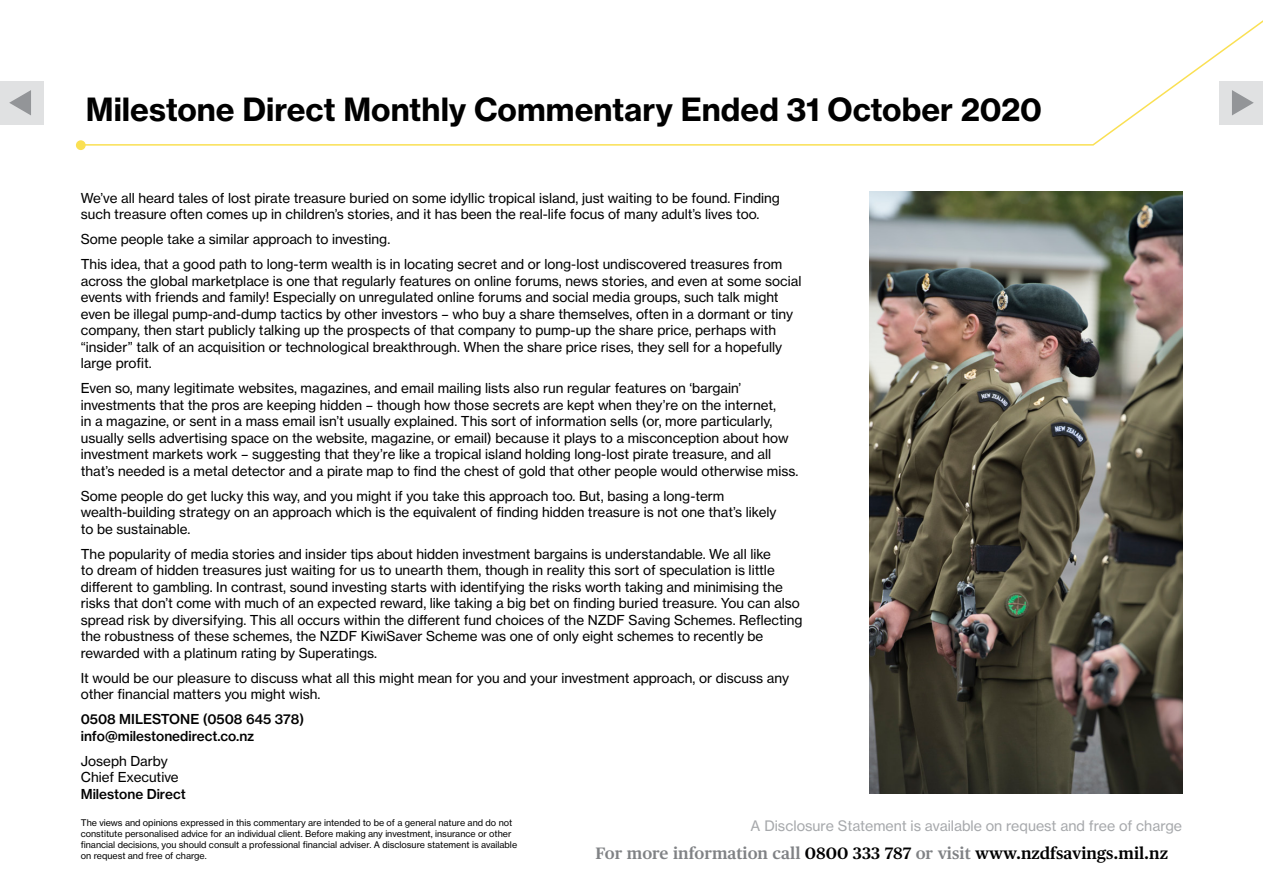
<style>
.page{position:relative;width:1263px;height:893px;background:#fff}
.page>*{position:absolute;margin:0;border:0;box-sizing:border-box;transform-origin:0 0}
.t1{font:700 31.5px "Haas Grot Text 75";color:#000}
.t2{font:600 16.5px "Publico Text";color:#000}
.t3{font:14.25px "Haas Grot Text 55 Roman";color:#a7a9ac}
.t4{font:13.5px/16.5px "Haas Grot Text 55 Roman";color:#000}
.t5{font:500 13.5px/16.5px "Haas Grot Text 65";color:#000}
.t6{font:9px/10.8px "Haas Grot Text 55 Roman";color:#000}
.s1{color:#808285}
</style>
<div class="page">
<div style="left:0;top:81px;width:43px;height:43px;background:#e0e1e2"></div>
<svg style="left:9px;top:90px;width:22px;height:25px"></svg>
<div style="left:76px;top:140px;width:10px;height:10px;background:#fae053;border-radius:50%"></div>
<svg style="left:79px;top:20px;width:1184px;height:126px"></svg>
<img style="left:870px;top:192px;width:312px;height:601px">
<h1 class="t1" style="left:86px;top:90px;width:958px">Milestone Direct Monthly Commentary Ended 31 October 2020</h1>
<p class="t4" style="left:81px;top:189px;width:700px">We’ve all heard tales of lost pirate treasure buried on some idyllic tropical island, just waiting to be found. Finding such treasure often comes up in children’s stories, and it has been the real-life focus of many adult’s lives too.</p>
<p class="t4" style="left:81px;top:227px;width:703px;line-height:25px">Some people take a similar approach to investing.<br>This idea, that a good path to long-term wealth is in locating secret and or long-lost undiscovered treasures from</p>
<p class="t4" style="left:81px;top:272px;width:722px">across the global marketplace is one that regularly features on online forums, news stories, and even at some social events with friends and family! Especially on unregulated online forums and social media groups, such talk might even be illegal pump-and-dump tactics by other investors – who buy a share themselves, often in a dormant or tiny company, then start publicly talking up the prospects of that company to pump-up the share price, perhaps with “insider” talk of an acquisition or technological breakthrough. When the share price rises, they sell for a hopefully large profit.</p>
<p class="t4" style="left:81px;top:380px;width:719px">Even so, many legitimate websites, magazines, and email mailing lists also run regular features on ‘bargain’ investments that the pros are keeping hidden – though how those secrets are kept when they’re on the internet,<br>in a magazine, or sent in a mass email isn’t usually explained. This sort of information sells (or, more particularly, usually sells advertising space on the website, magazine, or email) because it plays to a misconception about how investment markets work – suggesting that they’re like a tropical island holding long-lost pirate treasure, and all that’s needed is a metal detector and a pirate map to find the chest of gold that other people would otherwise miss.</p>
<p class="t4" style="left:81px;top:487px;width:697px">Some people do get lucky this way, and you might if you take this approach too. But, basing a long-term wealth-building strategy on an approach which is the equivalent of finding hidden treasure is not one that’s likely to be sustainable.</p>
<p class="t4" style="left:81px;top:545px;width:723px">The popularity of media stories and insider tips about hidden investment bargains is understandable. We all like<br>to dream of hidden treasures just waiting for us to unearth them, though in reality this sort of speculation is little different to gambling. In contrast, sound investing starts with identifying the risks worth taking and minimising the risks that don’t come with much of an expected reward, like taking a big bet on finding buried treasure. You can also spread risk by diversifying. This all occurs within the different fund choices of the NZDF Saving Schemes. Reflecting the robustness of these schemes, the NZDF KiwiSaver Scheme was one of only eight schemes to recently be rewarded with a platinum rating by Superatings.</p>
<p class="t4" style="left:81px;top:669px;width:710px">It would be our pleasure to discuss what all this might mean for you and your investment approach, or discuss any other financial matters you might wish.</p>
<p class="t5" style="left:81px;top:711px;width:225px">0508 MILESTONE (0508 645 378) info@milestonedirect.co.nz</p>
<p class="t4" style="left:81px;top:752px;width:99px">Joseph Darby<br>Chief Executive</p>
<p class="t5" style="left:81px;top:785px;width:106px">Milestone Direct</p>
<p class="t6" style="left:81px;top:818px;width:438px">The views and opinions expressed in this commentary are intended to be of a general nature and do not constitute personalised advice for an individual client. Before making any investment, insurance or other financial decisions, you should consult a professional financial adviser. A disclosure statement is available on request and free of charge.</p>
<p class="t3" style="left:751px;top:817px;width:433px">A Disclosure Statement is available on request and free of charge</p>
<p class="t2" style="left:595px;top:844px;width:574px"><span class="s1">For more information call</span> 0800 333 787 <span class="s1">or visit</span> www.nzdfsavings.mil.nz</p>
</div>
